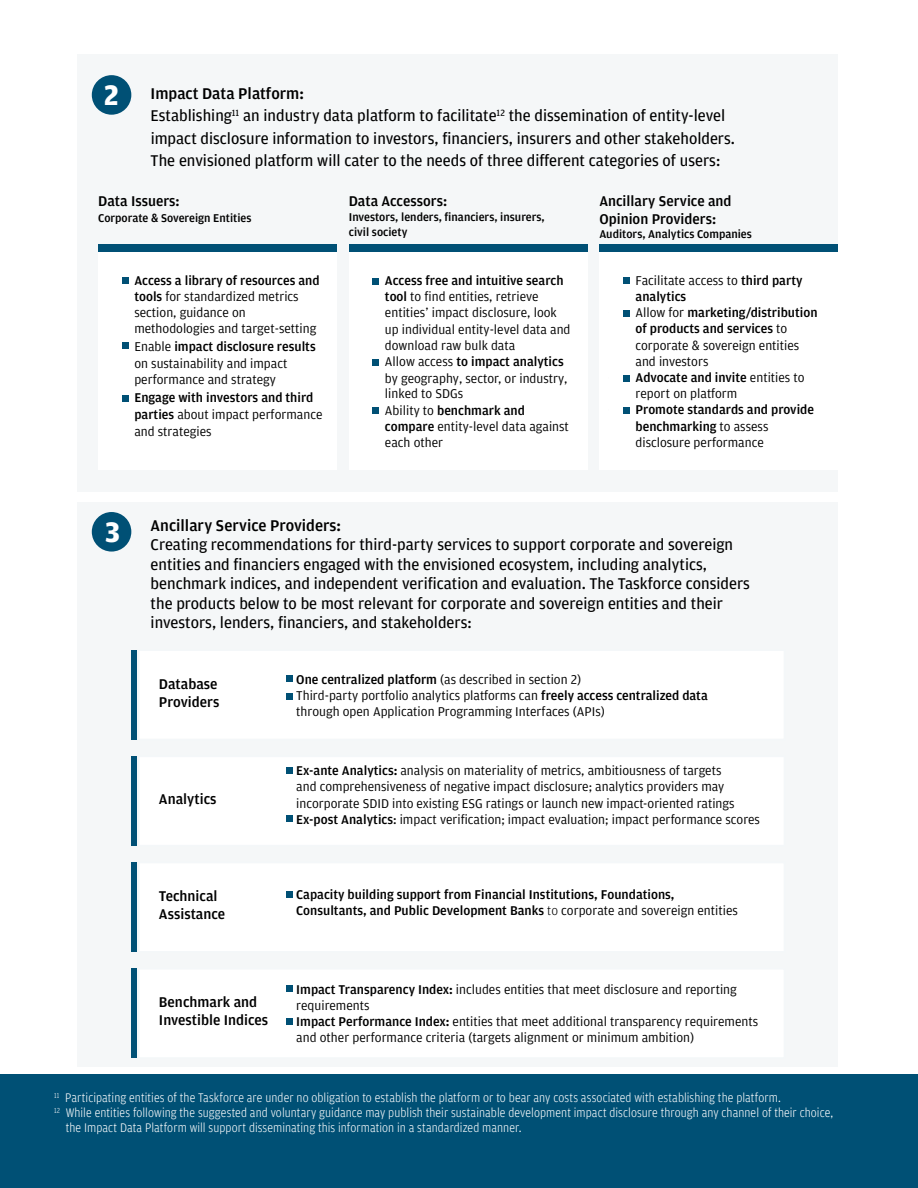
<style>
.page{position:relative;width:918px;height:1188px;background:#fff}
.page>*{position:absolute;margin:0;border:0;box-sizing:border-box;transform-origin:0 0}
.t1{font:700 30px "Amplitude";color:#fff}
.t2{font:16.5px/19.5px "Amplitude";color:#000}
.t3{font:500 16.5px "Amplitude";color:#000}
.t4{font:500 15px/18px "Amplitude";color:#000}
.t5{font:13.5px/16.2px "Amplitude";color:#000}
.t6{font:500 13.5px/16.2px "Amplitude";color:#000}
.t7{font:300 13.2px/15px "Amplitude";letter-spacing:.005em;color:#fff;scale:.91 1}
.t8{font:500 12px/15px "Amplitude";color:#000}
.s1{font-weight:500}
.s2{font-weight:400}
.s3{font-style:inherit}
.s4{font-weight:300}
</style>
<div class="page">
<div style="left:78px;top:54px;width:760px;height:437px;background:#f5f7f8"></div>
<div style="left:98px;top:247px;width:239px;height:223px;background:#fff"></div>
<div style="left:98px;top:244px;width:239px;height:7px;background:#005075"></div>
<div style="left:349px;top:247px;width:238px;height:223px;background:#fff"></div>
<div style="left:349px;top:244px;width:238px;height:7px;background:#005075"></div>
<div style="left:599px;top:247px;width:239px;height:223px;background:#fff"></div>
<div style="left:599px;top:244px;width:239px;height:7px;background:#005075"></div>
<div style="left:92px;top:75px;width:39px;height:40px;background:#005075;border-radius:50%"></div>
<div style="left:122px;top:277px;width:7px;height:6px;background:#005075"></div>
<div style="left:0;top:1074px;width:918px;height:114px;background:#005075"></div>
<div style="left:78px;top:502px;width:760px;height:564px;background:#f5f7f8"></div>
<div style="left:138px;top:649px;width:647px;height:91px;background:#fff;border:2px solid #f4f7f9"></div>
<div style="left:131px;top:650px;width:6px;height:90px;background:#005075"></div>
<div style="left:138px;top:756px;width:647px;height:90px;background:#fff;border:2px solid #f4f7f9"></div>
<div style="left:131px;top:756px;width:6px;height:90px;background:#005075"></div>
<div style="left:138px;top:862px;width:647px;height:91px;background:#fff;border:2px solid #f4f7f9"></div>
<div style="left:131px;top:862px;width:6px;height:90px;background:#005075"></div>
<div style="left:138px;top:968px;width:647px;height:91px;background:#fff;border:2px solid #f4f7f9"></div>
<div style="left:131px;top:969px;width:6px;height:89px;background:#005075"></div>
<div style="left:92px;top:512px;width:39px;height:40px;background:#005075;border-radius:50%"></div>
<div style="left:122px;top:343px;width:7px;height:6px;background:#005075"></div>
<div style="left:122px;top:395px;width:7px;height:7px;background:#005075"></div>
<div style="left:373px;top:278px;width:6px;height:7px;background:#005075"></div>
<div style="left:373px;top:359px;width:6px;height:7px;background:#005075"></div>
<div style="left:373px;top:407px;width:6px;height:7px;background:#005075"></div>
<div style="left:623px;top:278px;width:7px;height:6px;background:#005075"></div>
<div style="left:623px;top:310px;width:7px;height:7px;background:#005075"></div>
<div style="left:623px;top:375px;width:7px;height:7px;background:#005075"></div>
<div style="left:623px;top:407px;width:7px;height:7px;background:#005075"></div>
<div style="left:286px;top:675px;width:7px;height:7px;background:#005075"></div>
<div style="left:286px;top:767px;width:7px;height:7px;background:#005075"></div>
<div style="left:286px;top:815px;width:7px;height:7px;background:#005075"></div>
<div style="left:286px;top:891px;width:7px;height:7px;background:#005075"></div>
<div style="left:286px;top:986px;width:7px;height:6px;background:#005075"></div>
<div style="left:286px;top:1018px;width:7px;height:7px;background:#005075"></div>
<div style="left:286px;top:693px;width:7px;height:7px;background:#005075"></div>
<p class="t1" style="left:104px;top:78px;width:17px">2</p>
<p class="t3" style="left:151px;top:83px;width:155px">Impact Data Platform:</p>
<p class="t2" style="left:151px;top:104px;width:586px;line-height:22.5px">Establishing<sup>11</sup> an industry data platform to facilitate<sup>12</sup> the dissemination of entity-level impact disclosure information to investors, financiers, insurers and other stakeholders.<br>The envisioned platform will cater to the needs of three different categories of users:</p>
<p class="t4" style="left:98px;top:192px;width:83px">Data Issuers:</p>
<p class="t8" style="left:98px;top:210px;width:155px">Corporate &amp; Sovereign Entities</p>
<p class="t4" style="left:599px;top:192px;width:134px">Ancillary Service and<br>Opinion Providers:</p>
<p class="t8" style="left:599px;top:227px;width:154px">Auditors, Analytics Companies</p>
<p class="t5" style="left:636px;top:272px;width:169px;text-indent:-27px">• Facilitate access to <span class="s1">third party analytics</span></p>
<p class="t5" style="left:636px;top:305px;width:184px;text-indent:-27px">• Allow for <span class="s1">marketing/distribution of products and services</span> to corporate &amp; sovereign entities and investors</p>
<p class="t5" style="left:636px;top:370px;width:171px;text-indent:-27px"><span class="s1">• Advocate and invite</span> entities to report on platform</p>
<p class="t6" style="left:636px;top:401px;width:180px;text-indent:-27px">• Promote standards and provide benchmarking <span class="s2">to assess disclosure performance</span></p>
<p class="t4" style="left:349px;top:192px;width:100px">Data Accessors:</p>
<p class="t8" style="left:349px;top:209px;width:197px">Investors, lenders, financiers, insurers, civil society</p>
<p class="t5" style="left:385px;top:272px;width:187px;text-indent:-27px">• <span class="s1">Access free and intuitive search tool</span> to find entities, retrieve entities’ impact disclosure, look up individual entity-level data and download raw bulk data</p>
<p class="t5" style="left:385px;top:354px;width:184px;text-indent:-27px">• Allow access <span class="s1">to impact analytics </span>by geography, sector, or industry, linked to SDGs</p>
<p class="t5" style="left:385px;top:403px;width:186px;text-indent:-27px">• Ability to <span class="s1">benchmark and compare</span> entity-level data against each other</p>
<p class="t5" style="left:134px;top:272px;width:187px;text-indent:-27px"><span class="s1">• Access a library of resources and tools</span> for standardized metrics section, guidance on methodologies and target-setting</p>
<p class="t5" style="left:134px;top:338px;width:183px;line-height:17px;text-indent:-27px"><span class="s1">•</span> Enable <span class="s1">impact disclosure results </span>on sustainability and impact performance and strategy</p>
<p class="t6" style="left:134px;top:389px;width:190px;line-height:17px;text-indent:-27px">• Engage with investors and third parties <span class="s2">about impact performance and strategies</span></p>
<p class="t1" style="left:105px;top:515px;width:16px">3</p>
<p class="t3" style="left:151px;top:515px;width:192px">Ancillary Service Providers:</p>
<p class="t2" style="left:151px;top:535px;width:601px">Creating recommendations for third-party services to support corporate and sovereign entities and financiers engaged with the envisioned ecosystem, including analytics, benchmark indices, and independent verification and evaluation. The Taskforce considers the products below to be most relevant for corporate and sovereign entities and their investors, lenders, financiers, and stakeholders:</p>
<p class="t4" style="left:159px;top:674px;width:60px">Database</p>
<p class="t4" style="left:159px;top:692px;width:62px">Providers</p>
<p class="t4" style="left:159px;top:790px;width:59px">Analytics</p>
<p class="t4" style="left:159px;top:886px;width:60px">Technical</p>
<p class="t4" style="left:159px;top:904px;width:68px">Assistance</p>
<p class="t4" style="left:159px;top:993px;width:111px">Benchmark and<br>Investible Indices</p>
<p class="t5" style="left:296px;top:671px;width:286px"><span class="s1">One centralized platform</span> (as described in section 2)</p>
<p class="t5" style="left:296px;top:687px;width:413px">Third-party portfolio analytics platforms can <span class="s1">freely access centralized data </span>through open Application Programming Interfaces (APIs)</p>
<p class="t5" style="left:296px;top:763px;width:440px"><span class="s1">Ex-ante Analytics:</span> analysis on materiality of metrics, ambitiousness of targets and comprehensiveness of negative impact disclosure; analytics providers may incorporate SDID into existing ESG ratings or launch new impact-oriented ratings</p>
<p class="t5" style="left:296px;top:811px;width:465px"><span class="s1">Ex-post Analytics</span><span class="s3">:</span> impact verification; impact evaluation; impact performance scores</p>
<p class="t6" style="left:296px;top:886px;width:443px">Capacity building support from Financial Institutions, Foundations,<br>Consultants, and Public Development Banks <span class="s4">to</span> <span class="s2">corporate and sovereign entities</span></p>
<p class="t5" style="left:296px;top:981px;width:442px"><span class="s1">Impact Transparency Index:</span> includes entities that meet disclosure and reporting requirements</p>
<p class="t5" style="left:296px;top:1014px;width:463px"><span class="s1">Impact Performance Index:</span> entities that meet additional transparency requirements and other performance criteria (targets alignment or minimum ambition)</p>
<p class="t7" style="left:54px;top:1090px;width:800px"><sup>11</sup> Participating entities of the Taskforce are under no obligation to establish the platform or to bear any costs associated with establishing the platform.</p>
<p class="t7" style="left:66px;top:1105px;width:845px;text-indent:-12px"><sup>12</sup> While entities following the suggested and voluntary guidance may publish their sustainable development impact disclosure through any channel of their choice, the Impact Data Platform will support disseminating this information in a standardized manner.</p>
</div>
